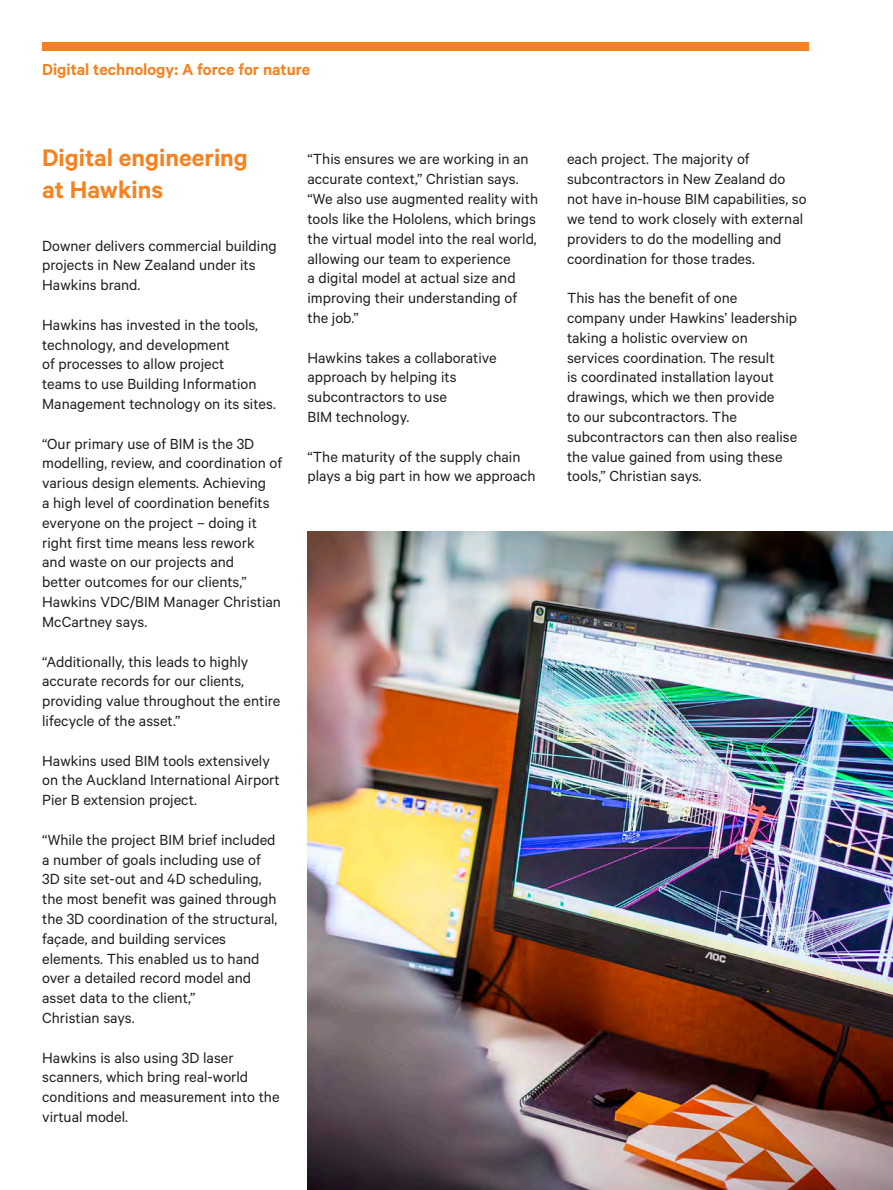
<style>
.page{position:relative;width:893px;height:1190px;background:#fff}
.page>*{position:absolute;margin:0;border:0;box-sizing:border-box;transform-origin:0 0}
.Headers_chapters{font:600 27px/32.4px "Calibre";color:#f58220}
.Headers_chapters-2{font:600 18px "Calibre";color:#f58220}
.Headers_chapters-3{font:16.5px/19.8px "Calibre";color:#231f20}
</style>
<div class="page">
<div style="left:42px;top:42px;width:765px;height:9px;background:#f58220"></div>
<img style="left:307px;top:531px;width:585px;height:659px">
<p class="Headers_chapters-2" style="left:42px;top:59px;width:269px">Digital technology: A force for nature</p>
<p class="Headers_chapters" style="left:42px;top:141px;width:207px">Digital engineering at Hawkins</p>
<p class="Headers_chapters-3" style="left:42px;top:235px;width:236px">Downer delivers commercial building projects in New Zealand under its<br>Hawkins brand.</p>
<p class="Headers_chapters-3" style="left:42px;top:314px;width:235px">Hawkins has invested in the tools, technology, and development<br>of processes to allow project<br>teams to use Building Information<br>Management technology on its sites.</p>
<p class="Headers_chapters-3" style="left:42px;top:433px;width:241px">“Our primary use of BIM is the 3D modelling, review, and coordination of various design elements. Achieving<br>a high level of coordination benefits everyone on the project – doing it right first time means less rework and waste on our projects and<br>better outcomes for our clients,”<br>Hawkins VDC/BIM Manager Christian<br>McCartney says.</p>
<p class="Headers_chapters-3" style="left:42px;top:651px;width:240px">“Additionally, this leads to highly accurate records for our clients, providing value throughout the entire lifecycle of the asset.”</p>
<p class="Headers_chapters-3" style="left:42px;top:750px;width:239px">Hawkins used BIM tools extensively on the Auckland International Airport<br>Pier B extension project.</p>
<p class="Headers_chapters-3" style="left:42px;top:829px;width:236px">“While the project BIM brief included a number of goals including use of<br>3D site set-out and 4D scheduling, the most benefit was gained through the 3D coordination of the structural, façade, and building services elements. This enabled us to hand over a detailed record model and asset data to the client,”<br>Christian says.</p>
<p class="Headers_chapters-3" style="left:42px;top:1047px;width:239px">Hawkins is also using 3D laser scanners, which bring real-world conditions and measurement into the virtual model.</p>
<p class="Headers_chapters-3" style="left:307px;top:149px;width:232px">“This ensures we are working in an accurate context,” Christian says. “We also use augmented reality with tools like the Hololens, which brings the virtual model into the real world, allowing our team to experience<br>a digital model at actual size and improving their understanding of the job.”</p>
<p class="Headers_chapters-3" style="left:307px;top:347px;width:191px">Hawkins takes a collaborative approach by helping its subcontractors to use<br>BIM technology.</p>
<p class="Headers_chapters-3" style="left:307px;top:446px;width:230px">“The maturity of the supply chain plays a big part in how we approach</p>
<p class="Headers_chapters-3" style="left:567px;top:149px;width:241px">each project. The majority of subcontractors in New Zealand do not have in-house BIM capabilities, so we tend to work closely with external providers to do the modelling and coordination for those trades.</p>
<p class="Headers_chapters-3" style="left:567px;top:287px;width:231px">This has the benefit of one company under Hawkins’ leadership taking a holistic overview on services coordination. The result<br>is coordinated installation layout drawings, which we then provide<br>to our subcontractors. The subcontractors can then also realise the value gained from using these tools,” Christian says.</p>
</div>
